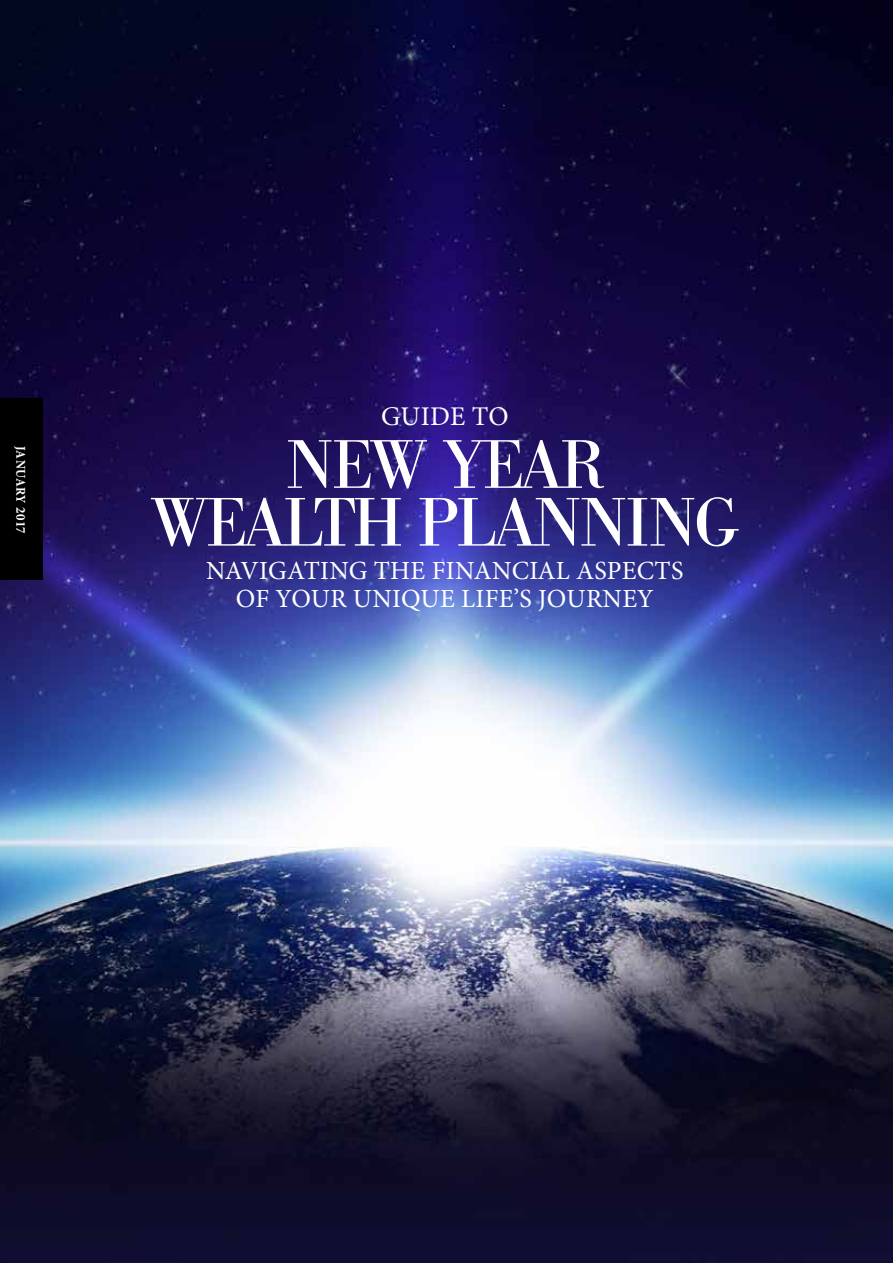
<style>
.page{position:relative;width:893px;height:1263px;background:#fff}
.page>*{position:absolute;margin:0;border:0;box-sizing:border-box;transform-origin:0 0}
.t1{font:67.5px/57.8px "Bodoni BE";letter-spacing:-.03em;color:#fff;text-align:center}
.t2{font:27px "Minion Pro";letter-spacing:.01em;color:#fff}
.t3{font:26.25px/27.6px "Minion Pro";letter-spacing:.01em;color:#fff;text-align:center}
.t4{font:700 condensed 13.5px "Minion Pro";letter-spacing:.005em;color:#fff}
</style>
<div class="page">
<img style="left:0;top:0;width:893px;height:1263px">
<div style="left:0;top:398px;width:43px;height:182px;background:#000"></div>
<p class="t4" style="left:30px;top:446px;width:89px;rotate:90deg">JANUARY 2017</p>
<p class="t2" style="left:381px;top:398px;width:129px">GUIDE TO</p>
<h1 class="t1" style="left:150px;top:438px;width:591px">NEW YEAR<br>WEALTH PLANNING</h1>
<p class="t3" style="left:206px;top:557px;width:479px">NAVIGATING THE FINANCIAL ASPECTS<br>OF YOUR UNIQUE LIFE’S JOURNEY</p>
</div>
